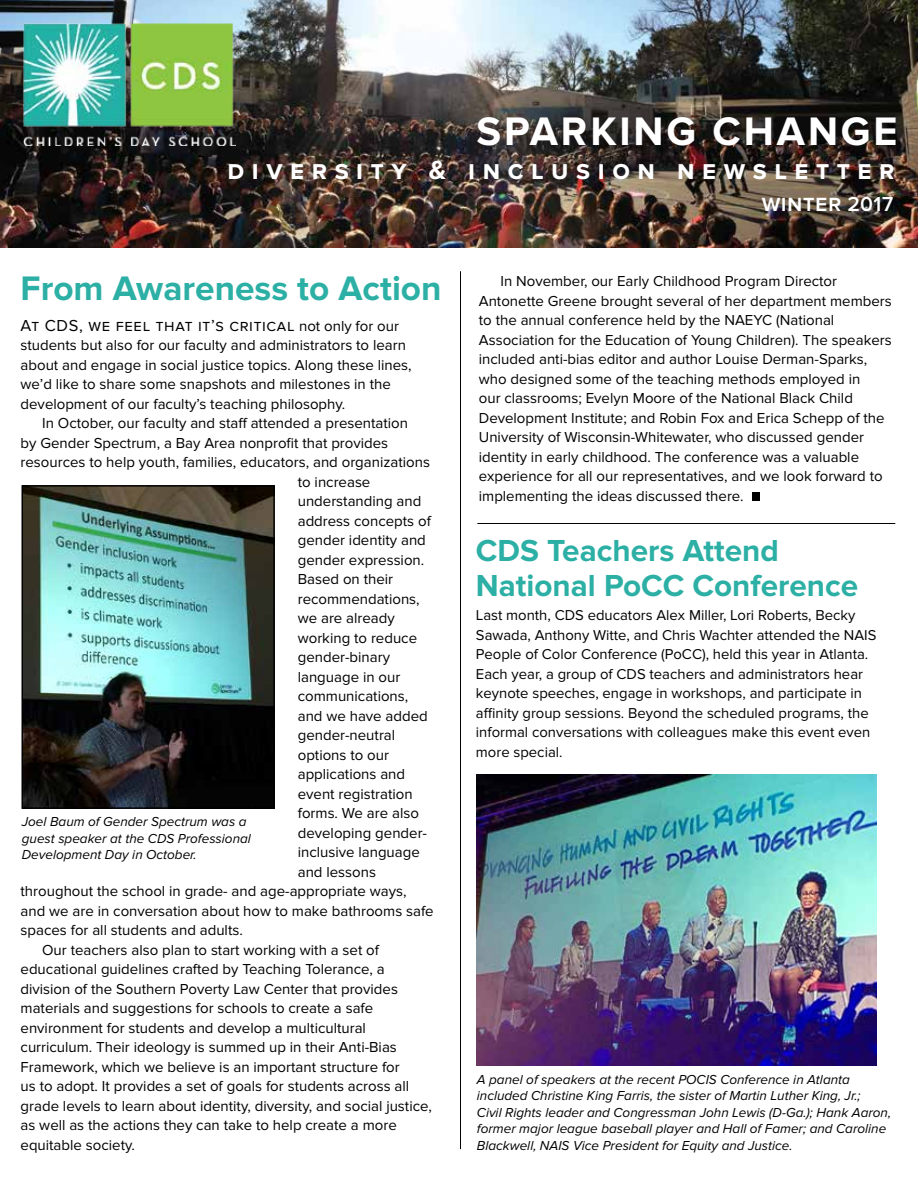
<style>
.page{position:relative;width:918px;height:1188px;background:#fff}
.page>*{position:absolute;margin:0;border:0;box-sizing:border-box;transform-origin:0 0}
.t1{font:500 66px "Franklin Gothic";color:#000}
.t2{font:700 41.25px "Proxima Nova";letter-spacing:.07em;color:#fff}
.t3{font:700 35.25px "Proxima Nova";color:#2cafa4}
.t4{font:700 31.5px/34.5px "Proxima Nova";color:#2cafa4}
.t5{font:700 27px "Proxima Nova";letter-spacing:.28em;color:#fff}
.t6{font:600 24px "Proxima Nova";letter-spacing:.02em;color:#fff}
.t7{font:16.5px "Proxima Nova";letter-spacing:.04em;color:#000}
.t8{font:15px/19.5px "Proxima Nova";color:#000}
.t9{font:14.85px/19.5px "Proxima Nova";color:#000}
.t10{font:italic 13.5px/16.5px "Proxima Nova";color:#000}
.s1{font-size:15px}
.s2{font-size:21px}
</style>
<div class="page">
<img style="left:0;top:0;width:918px;height:248px">
<hr style="left:460px;top:271px;width:1px;height:878px;background:#000">
<img style="left:23px;top:24px;width:212px;height:122px">
<img style="left:476px;top:774px;width:401px;height:292px">
<img style="left:24px;top:487px;width:249px;height:320px">
<div style="left:22px;top:485px;width:253px;height:324px;border:1px solid #000"></div>
<hr style="left:477px;top:523px;width:418px;height:1px;background:#000">
<h2 class="t2" style="left:477px;top:108px;width:422px">SPARKING CHANGE</h2>
<h3 class="t5" style="left:227px;top:154px;width:669px">diversity &amp; inclusion newsletter</h3>
<h3 class="t3" style="left:21px;top:268px;width:423px">From Awareness to Action</h3>
<p class="t7" style="left:21px;top:316px;width:380px">At CDS, we feel that it’s critical <span class="s1">not only for our</span></p>
<p class="t8" style="left:21px;top:336px;width:393px">students but also for our faculty and administrators to learn about and engage in social justice topics. Along these lines, we’d like to share some snapshots and milestones in the development of our faculty’s teaching philosophy.</p>
<p class="t8" style="left:42px;top:414px;width:367px">In October, our faculty and staff attended a presentation</p>
<p class="t8" style="left:21px;top:433px;width:369px">by Gender Spectrum, a Bay Area nonprofit that provides</p>
<p class="t8" style="left:21px;top:453px;width:411px">resources to help youth, families, educators, and organizations</p>
<p class="t8" style="left:298px;top:472px;width:74px">to increase</p>
<p class="t8" style="left:298px;top:492px;width:125px">understanding and</p>
<p class="t8" style="left:298px;top:511px;width:135px">address concepts of</p>
<p class="t8" style="left:298px;top:531px;width:130px">gender identity and</p>
<p class="t8" style="left:298px;top:550px;width:128px">gender expression.</p>
<p class="t8" style="left:298px;top:570px;width:97px">Based on their</p>
<p class="t8" style="left:298px;top:589px;width:123px">recommendations,</p>
<p class="t8" style="left:298px;top:609px;width:99px">we are already</p>
<p class="t8" style="left:298px;top:628px;width:121px">working to reduce</p>
<p class="t8" style="left:298px;top:648px;width:94px">gender-binary</p>
<p class="t8" style="left:298px;top:667px;width:104px">language in our</p>
<p class="t8" style="left:298px;top:687px;width:112px">communications,</p>
<p class="t8" style="left:298px;top:706px;width:132px">and we have added</p>
<p class="t8" style="left:298px;top:726px;width:99px">gender-neutral</p>
<p class="t8" style="left:298px;top:745px;width:93px">options to our</p>
<p class="t8" style="left:298px;top:765px;width:109px">applications and</p>
<p class="t8" style="left:298px;top:784px;width:117px">event registration</p>
<p class="t8" style="left:298px;top:804px;width:123px">forms. We are also</p>
<p class="t8" style="left:298px;top:823px;width:131px">developing gender-</p>
<p class="t8" style="left:298px;top:843px;width:124px">inclusive language</p>
<p class="t8" style="left:298px;top:862px;width:80px">and lessons</p>
<p class="t8" style="left:21px;top:882px;width:387px">throughout the school in grade- and age-appropriate ways,</p>
<p class="t8" style="left:21px;top:901px;width:415px">and we are in conversation about how to make bathrooms safe</p>
<p class="t8" style="left:21px;top:921px;width:224px">spaces for all students and adults.</p>
<p class="t8" style="left:42px;top:940px;width:339px">Our teachers also plan to start working with a set of</p>
<p class="t8" style="left:21px;top:960px;width:366px">educational guidelines crafted by Teaching Tolerance, a</p>
<p class="t8" style="left:21px;top:979px;width:379px">division of the Southern Poverty Law Center that provides</p>
<p class="t8" style="left:21px;top:999px;width:354px">materials and suggestions for schools to create a safe</p>
<p class="t8" style="left:21px;top:1018px;width:347px">environment for students and develop a multicultural</p>
<p class="t8" style="left:21px;top:1038px;width:378px">curriculum. Their ideology is summed up in their Anti-Bias</p>
<p class="t8" style="left:21px;top:1057px;width:381px">Framework, which we believe is an important structure for</p>
<p class="t8" style="left:21px;top:1077px;width:390px">us to adopt. It provides a set of goals for students across all</p>
<p class="t8" style="left:21px;top:1096px;width:413px">grade levels to learn about identity, diversity, and social justice,</p>
<p class="t8" style="left:21px;top:1116px;width:378px">as well as the actions they can take to help create a more</p>
<p class="t8" style="left:21px;top:1135px;width:116px">equitable society.</p>
<p class="t10" style="left:22px;top:814px;width:231px">Joel Baum of Gender Spectrum was a guest speaker at the CDS Professional<br>Development Day in October.</p>
<h3 class="t6" style="left:762px;top:190px;width:133px">winter <span class="s2">2017</span></h3>
<p class="t8" style="left:479px;top:272px;width:414px;text-indent:22px">In November, our Early Childhood Program Director Antonette Greene brought several of her department members to the annual conference held by the NAEYC (National Association for the Education of Young Children). The speakers included anti-bias editor and author Louise Derman-Sparks, who designed some of the teaching methods employed in<br>our classrooms; Evelyn Moore of the National Black Child Development Institute; and Robin Fox and Erica Schepp of the University of Wisconsin-Whitewater, who discussed gender identity in early childhood. The conference was a valuable experience for all our representatives, and we look forward to implementing the ideas discussed there.</p>
<h1 class="t1" style="left:748px;top:438px;width:17px">.</h1>
<h3 class="t4" style="left:476px;top:534px;width:384px">CDS Teachers Attend<br>National PoCC Conference</h3>
<p class="t9" style="left:476px;top:606px;width:402px">Last month, CDS educators Alex Miller, Lori Roberts, Becky Sawada, Anthony Witte, and Chris Wachter attended the NAIS People of Color Conference (PoCC), held this year in Atlanta.<br>Each year, a group of CDS teachers and administrators hear keynote speeches, engage in workshops, and participate in affinity group sessions. Beyond the scheduled programs, the informal conversations with colleagues make this event even more special.</p>
<p class="t10" style="left:477px;top:1071px;width:416px">A panel of speakers at the recent POCIS Conference in Atlanta included Christine King Farris, the sister of Martin Luther King, Jr.;<br>Civil Rights leader and Congressman John Lewis (D-Ga.); Hank Aaron, former major league baseball player and Hall of Famer; and Caroline Blackwell, NAIS Vice President for Equity and Justice.</p>
</div>
